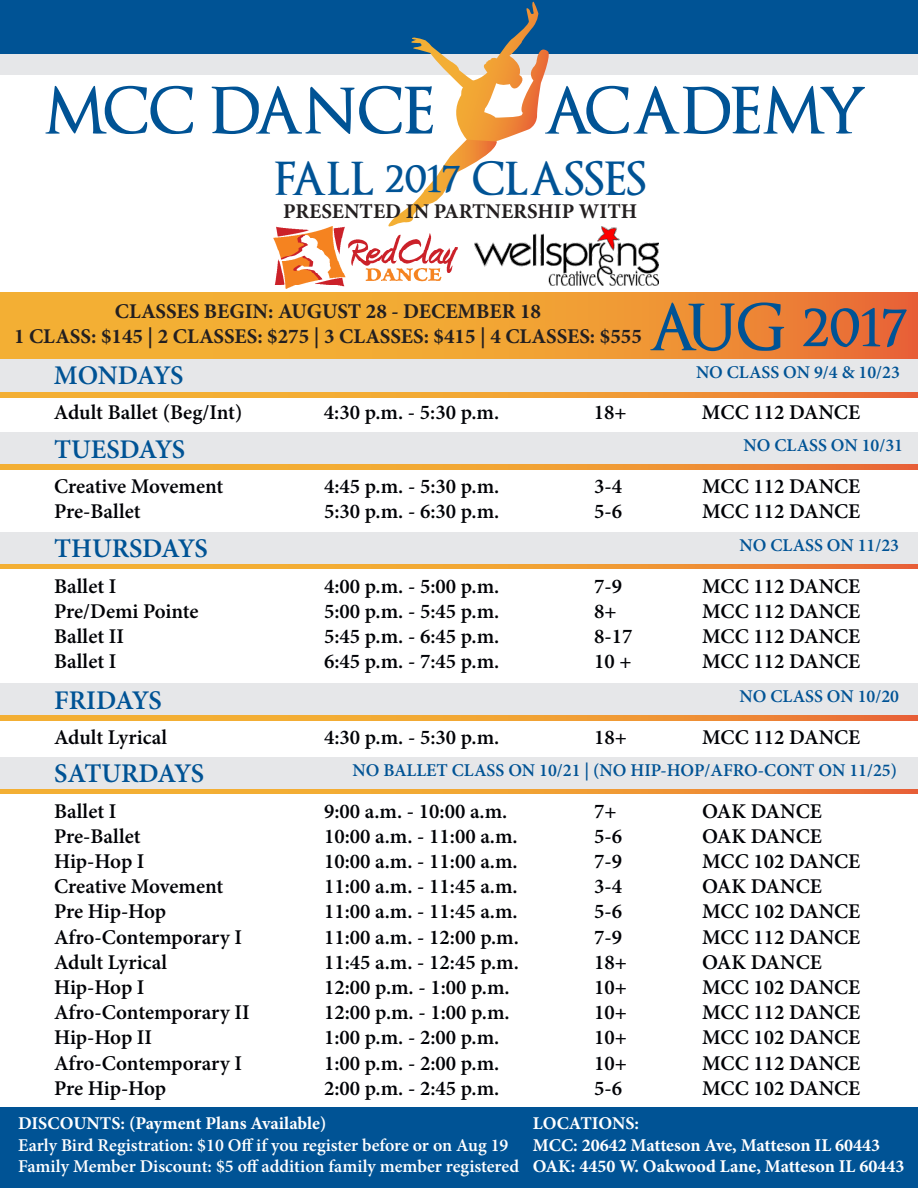
<style>
.page{position:relative;width:918px;height:1188px;background:#fff}
.page>*{position:absolute;margin:0;border:0;box-sizing:border-box;transform-origin:0 0}
.t1{font:600 63px "Optimus Princeps";color:#005395}
.t2{font:600 45px "Optimus Princeps";color:#005395}
.t3{font:600 27px "Minion Pro";letter-spacing:-.015em;color:#005395}
.t4{font:600 21px "Minion Pro";color:#000206}
.t5{font:700 21px "Minion Pro";color:#231f20}
.t6{font:700 18px "Minion Pro";color:#fff}
.t7{font:600 18px "Minion Pro";color:#fff}
.t8{font:600 18px "Minion Pro";color:#005395}
</style>
<div class="page">
<img style="left:274px;top:226px;width:184px;height:63px">
<div style="left:1px;top:53px;width:917px;height:21px;background:#e6e7e9"></div>
<div style="left:0;top:0;width:918px;height:54px;background:#005395"></div>
<svg style="left:379px;top:2px;width:174px;height:231px"></svg>
<svg style="left:0;top:293px;width:918px;height:66px;background:#f09c34"></svg>
<div style="left:0;top:359px;width:918px;height:33px;background:#e6e7e9"></div>
<svg style="left:0;top:393px;width:918px;height:4px;background:#f09c34"></svg>
<img style="left:474px;top:226px;width:184px;height:59px">
<div style="left:0;top:432px;width:918px;height:33px;background:#e6e7e9"></div>
<svg style="left:0;top:465px;width:918px;height:4px;background:#f09c34"></svg>
<div style="left:0;top:532px;width:918px;height:33px;background:#e6e7e9"></div>
<svg style="left:0;top:564px;width:918px;height:5px;background:#f09c34"></svg>
<div style="left:0;top:683px;width:918px;height:33px;background:#e6e7e9"></div>
<svg style="left:0;top:716px;width:918px;height:4px;background:#f09c34"></svg>
<div style="left:0;top:757px;width:918px;height:33px;background:#e6e7e9"></div>
<svg style="left:0;top:789px;width:918px;height:5px;background:#f09c34"></svg>
<div style="left:0;top:1107px;width:918px;height:81px;background:#005395"></div>
<p class="t1" style="left:44px;top:77px;width:392px">MCC DANCE</p>
<p class="t1" style="left:542px;top:77px;width:327px">ACADEMY</p>
<p class="t2" style="left:274px;top:155px;width:374px">FALL 2017 CLASSES</p>
<p class="t5" style="left:283px;top:196px;width:356px">PRESENTED IN PARTNERSHIP WITH</p>
<p class="t5" style="left:115px;top:296px;width:428px">CLASSES BEGIN: AUGUST 28 - DECEMBER 18</p>
<p class="t5" style="left:14px;top:321px;width:629px">1 CLASS: $145 | 2 CLASSES: $275 | 3 CLASSES: $415 | 4 CLASSES: $555</p>
<p class="t1" style="left:647px;top:294px;width:262px">AUG 2017</p>
<p class="t8" style="left:696px;top:359px;width:205px">NO CLASS ON 9/4 &amp; 10/23</p>
<p class="t3" style="left:54px;top:357px;width:131px">MONDAYS</p>
<p class="t4" style="left:54px;top:398px;width:190px">Adult Ballet (Beg/Int)</p>
<p class="t4" style="left:324px;top:398px;width:177px">4:30 p.m. - 5:30 p.m.</p>
<p class="t4" style="left:594px;top:398px;width:34px">18+</p>
<p class="t4" style="left:702px;top:398px;width:160px">MCC 112 DANCE</p>
<p class="t8" style="left:744px;top:433px;width:161px">NO CLASS ON 10/31</p>
<p class="t3" style="left:54px;top:431px;width:133px">TUESDAYS</p>
<p class="t4" style="left:54px;top:472px;width:171px">Creative Movement</p>
<p class="t4" style="left:324px;top:472px;width:177px">4:45 p.m. - 5:30 p.m.</p>
<p class="t4" style="left:594px;top:472px;width:29px">3-4</p>
<p class="t4" style="left:702px;top:472px;width:160px">MCC 112 DANCE</p>
<p class="t4" style="left:54px;top:497px;width:88px">Pre-Ballet</p>
<p class="t4" style="left:324px;top:497px;width:177px">5:30 p.m. - 6:30 p.m.</p>
<p class="t4" style="left:594px;top:497px;width:29px">5-6</p>
<p class="t4" style="left:702px;top:497px;width:160px">MCC 112 DANCE</p>
<p class="t8" style="left:740px;top:533px;width:161px">NO CLASS ON 11/23</p>
<p class="t3" style="left:54px;top:530px;width:155px">THURSDAYS</p>
<p class="t4" style="left:54px;top:571px;width:64px">Ballet I</p>
<p class="t4" style="left:324px;top:571px;width:177px">4:00 p.m. - 5:00 p.m.</p>
<p class="t4" style="left:594px;top:571px;width:29px">7-9</p>
<p class="t4" style="left:702px;top:571px;width:160px">MCC 112 DANCE</p>
<p class="t4" style="left:54px;top:597px;width:146px">Pre/Demi Pointe</p>
<p class="t4" style="left:324px;top:597px;width:177px">5:00 p.m. - 5:45 p.m.</p>
<p class="t4" style="left:594px;top:597px;width:24px">8+</p>
<p class="t4" style="left:702px;top:597px;width:160px">MCC 112 DANCE</p>
<p class="t4" style="left:54px;top:622px;width:72px">Ballet II</p>
<p class="t4" style="left:324px;top:622px;width:177px">5:45 p.m. - 6:45 p.m.</p>
<p class="t4" style="left:594px;top:622px;width:40px">8-17</p>
<p class="t4" style="left:702px;top:622px;width:160px">MCC 112 DANCE</p>
<p class="t4" style="left:54px;top:647px;width:64px">Ballet I</p>
<p class="t4" style="left:324px;top:647px;width:177px">6:45 p.m. - 7:45 p.m.</p>
<p class="t4" style="left:594px;top:647px;width:39px">10 +</p>
<p class="t4" style="left:702px;top:647px;width:160px">MCC 112 DANCE</p>
<p class="t8" style="left:740px;top:684px;width:161px">NO CLASS ON 10/20</p>
<p class="t3" style="left:54px;top:681px;width:109px">FRIDAYS</p>
<p class="t4" style="left:54px;top:723px;width:115px">Adult Lyrical</p>
<p class="t4" style="left:324px;top:723px;width:177px">4:30 p.m. - 5:30 p.m.</p>
<p class="t4" style="left:594px;top:723px;width:34px">18+</p>
<p class="t4" style="left:702px;top:723px;width:160px">MCC 112 DANCE</p>
<p class="t8" style="left:353px;top:758px;width:546px">NO BALLET CLASS ON 10/21 | (NO HIP-HOP/AFRO-CONT ON 11/25)</p>
<p class="t3" style="left:54px;top:755px;width:152px">SATURDAYS</p>
<p class="t4" style="left:54px;top:796px;width:64px">Ballet I</p>
<p class="t4" style="left:324px;top:796px;width:185px">9:00 a.m. - 10:00 a.m.</p>
<p class="t4" style="left:594px;top:796px;width:24px">7+</p>
<p class="t4" style="left:702px;top:796px;width:121px">OAK DANCE</p>
<p class="t4" style="left:54px;top:822px;width:88px">Pre-Ballet</p>
<p class="t4" style="left:324px;top:822px;width:195px">10:00 a.m. - 11:00 a.m.</p>
<p class="t4" style="left:594px;top:822px;width:29px">5-6</p>
<p class="t4" style="left:702px;top:822px;width:121px">OAK DANCE</p>
<p class="t4" style="left:54px;top:847px;width:92px">Hip-Hop I</p>
<p class="t4" style="left:324px;top:847px;width:195px">10:00 a.m. - 11:00 a.m.</p>
<p class="t4" style="left:594px;top:847px;width:29px">7-9</p>
<p class="t4" style="left:702px;top:847px;width:160px">MCC 102 DANCE</p>
<p class="t4" style="left:54px;top:872px;width:171px">Creative Movement</p>
<p class="t4" style="left:324px;top:872px;width:195px">11:00 a.m. - 11:45 a.m.</p>
<p class="t4" style="left:594px;top:872px;width:29px">3-4</p>
<p class="t4" style="left:702px;top:872px;width:121px">OAK DANCE</p>
<p class="t4" style="left:54px;top:897px;width:114px">Pre Hip-Hop</p>
<p class="t4" style="left:324px;top:897px;width:195px">11:00 a.m. - 11:45 a.m.</p>
<p class="t4" style="left:594px;top:897px;width:29px">5-6</p>
<p class="t4" style="left:702px;top:897px;width:160px">MCC 102 DANCE</p>
<p class="t4" style="left:54px;top:922px;width:190px">Afro-Contemporary I</p>
<p class="t4" style="left:324px;top:922px;width:196px">11:00 a.m. - 12:00 p.m.</p>
<p class="t4" style="left:594px;top:922px;width:29px">7-9</p>
<p class="t4" style="left:702px;top:922px;width:160px">MCC 112 DANCE</p>
<p class="t4" style="left:54px;top:948px;width:115px">Adult Lyrical</p>
<p class="t4" style="left:324px;top:948px;width:196px">11:45 a.m. - 12:45 p.m.</p>
<p class="t4" style="left:594px;top:948px;width:34px">18+</p>
<p class="t4" style="left:702px;top:948px;width:121px">OAK DANCE</p>
<p class="t4" style="left:54px;top:973px;width:92px">Hip-Hop I</p>
<p class="t4" style="left:324px;top:973px;width:187px">12:00 p.m. - 1:00 p.m.</p>
<p class="t4" style="left:594px;top:973px;width:34px">10+</p>
<p class="t4" style="left:702px;top:973px;width:160px">MCC 102 DANCE</p>
<p class="t4" style="left:54px;top:998px;width:197px">Afro-Contemporary II</p>
<p class="t4" style="left:324px;top:998px;width:187px">12:00 p.m. - 1:00 p.m.</p>
<p class="t4" style="left:594px;top:998px;width:34px">10+</p>
<p class="t4" style="left:702px;top:998px;width:160px">MCC 112 DANCE</p>
<p class="t4" style="left:54px;top:1023px;width:100px">Hip-Hop II</p>
<p class="t4" style="left:324px;top:1023px;width:177px">1:00 p.m. - 2:00 p.m.</p>
<p class="t4" style="left:594px;top:1023px;width:34px">10+</p>
<p class="t4" style="left:702px;top:1023px;width:160px">MCC 102 DANCE</p>
<p class="t4" style="left:54px;top:1048px;width:190px">Afro-Contemporary I</p>
<p class="t4" style="left:324px;top:1048px;width:177px">1:00 p.m. - 2:00 p.m.</p>
<p class="t4" style="left:594px;top:1048px;width:34px">10+</p>
<p class="t4" style="left:702px;top:1048px;width:160px">MCC 112 DANCE</p>
<p class="t4" style="left:54px;top:1074px;width:114px">Pre Hip-Hop</p>
<p class="t4" style="left:324px;top:1074px;width:177px">2:00 p.m. - 2:45 p.m.</p>
<p class="t4" style="left:594px;top:1074px;width:29px">5-6</p>
<p class="t4" style="left:702px;top:1074px;width:160px">MCC 102 DANCE</p>
<p class="t6" style="left:18px;top:1111px;width:310px">DISCOUNTS: (Payment Plans Available)</p>
<p class="t7" style="left:18px;top:1132px;width:492px">Early Bird Registration: $10 Off if you register before or on Aug 19</p>
<p class="t7" style="left:18px;top:1154px;width:503px">Family Member Discount: $5 off addition family member registered</p>
<p class="t6" style="left:533px;top:1111px;width:108px">LOCATIONS:</p>
<p class="t6" style="left:533px;top:1132px;width:349px">MCC: 20642 Matteson Ave, Matteson IL 60443</p>
<p class="t6" style="left:533px;top:1154px;width:373px">OAK: 4450 W. Oakwood Lane, Matteson IL 60443</p>
</div>
